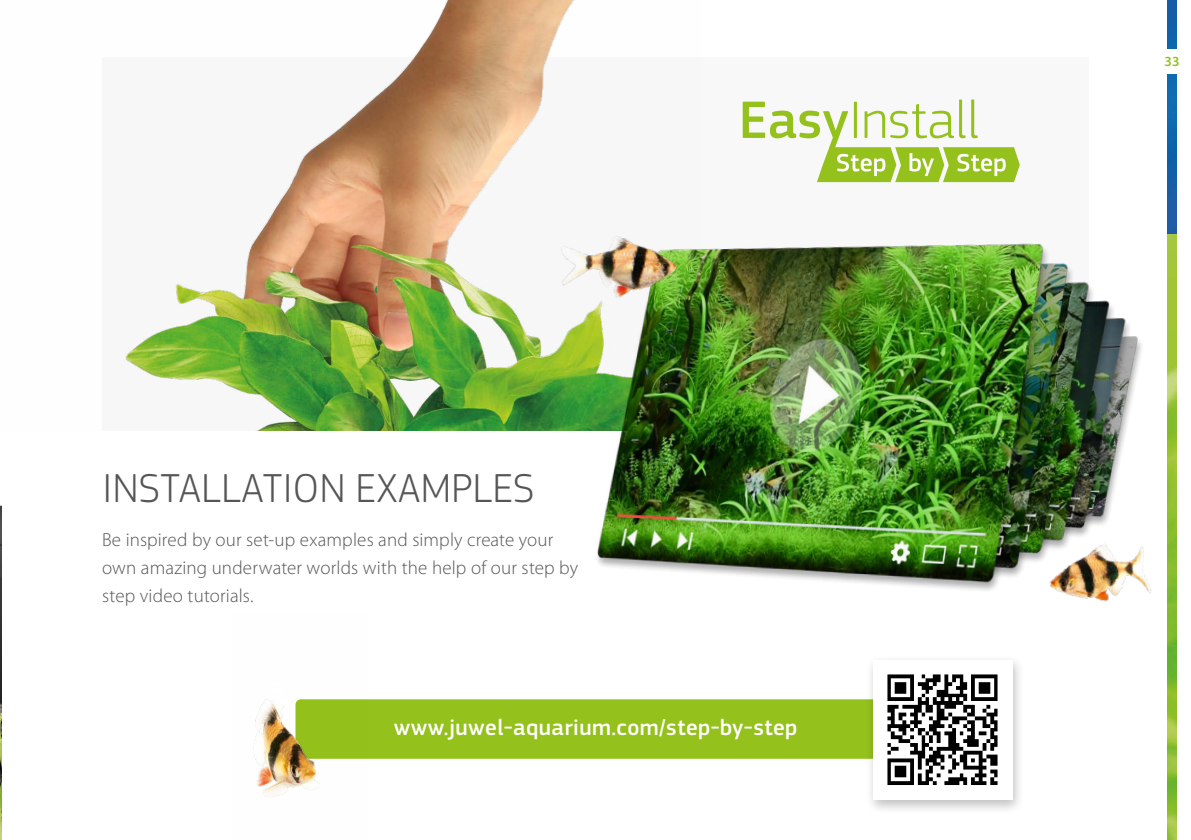
<style>
.page{position:relative;width:1191px;height:840px;background:#fff}
.page>*{position:absolute;margin:0;border:0;box-sizing:border-box;transform-origin:0 0}
.t1{font:300 42px "PF Square Sans Pro";letter-spacing:.01em;color:#565656}
.t2{font:500 23px "PF Square Sans Pro";letter-spacing:.02em;color:#fff}
.t3{font:300 19px/28px "Myriad Pro";letter-spacing:.01em;color:#565656}
.t4{font:600 14px "Myriad Pro";color:#94c11c}
</style>
<div class="page">
<img style="left:1167px;top:0;width:9px;height:839px">
<img style="left:0;top:505px;width:1px;height:334px">
<div style="left:1111px;top:49px;width:80px;height:25px;background:#fff"></div>
<div style="left:102px;top:57px;width:987px;height:373px;background:#f8f8f8"></div>
<img style="left:125px;top:0;width:456px;height:430px">
<svg style="left:742px;top:99px;width:277px;height:69px"></svg>
<img style="left:581px;top:168px;width:596px;height:423px">
<img style="left:498px;top:208px;width:241px;height:133px">
<img style="left:991px;top:496px;width:186px;height:141px">
<div style="left:295px;top:699px;width:600px;height:59px;background:#94c11c;border-radius:5px"></div>
<div style="left:864px;top:654px;width:161px;height:160px;background:#000;opacity:.25"></div>
<img style="left:872px;top:659px;width:140px;height:140px">
<img style="left:254px;top:699px;width:113px;height:98px">
<h1 class="t1" style="left:102px;top:463px;width:433px">INSTALLATION EXAMPLES</h1>
<p class="t3" style="left:102px;top:525px;width:477px">Be inspired by our set-up examples and simply create your own amazing underwater worlds with the help of our step by step video tutorials.</p>
<p class="t2" style="left:394px;top:714px;width:405px">www.juwel-aquarium.com/step-by-step</p>
<p class="t4" style="left:1163px;top:53px;width:17px">33</p>
</div>
